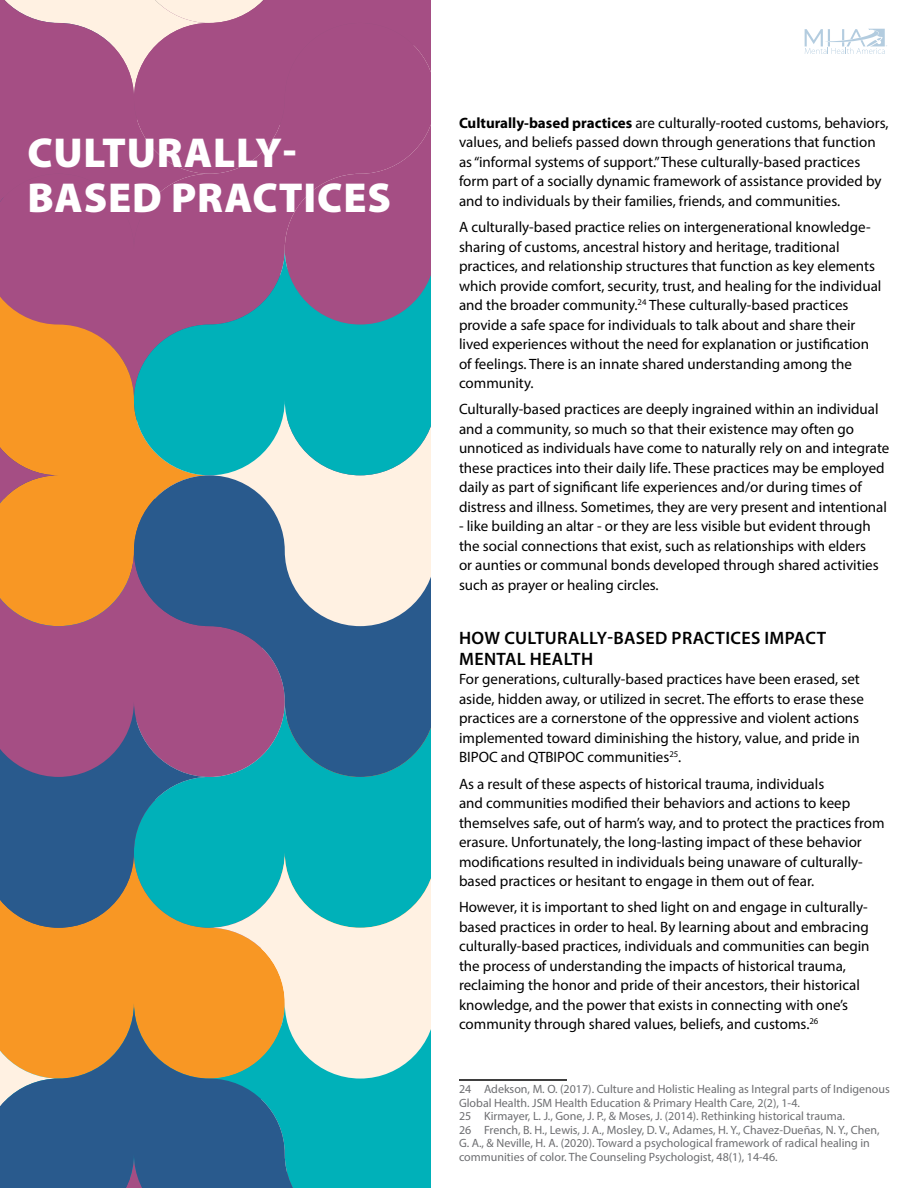
<style>
.page{position:relative;width:918px;height:1188px;background:#fff}
.page>*{position:absolute;margin:0;border:0;box-sizing:border-box;transform-origin:0 0}
.Sections{font:900 42px/45px "Myriad Pro";letter-spacing:.02em;color:#fff}
.t1{font:600 18px/21px "Myriad Pro";letter-spacing:.02em;color:#000}
.t2{font:15px/19.5px "Myriad Pro";color:#000}
.Footnote_text{font:12px/13.5px "Myriad Pro";color:#6d6e71}
.s1{font-weight:700}
</style>
<div class="page">
<svg style="left:805px;top:29px;width:82px;height:25px"></svg>
<hr style="left:459px;top:1079px;width:108px;height:2px;background:#000">
<svg style="left:0;top:0;width:134px;height:23px;background:#f0d6d2"></svg>
<div style="left:0;top:23px;width:134px;height:151px;background:#a54e84"></div>
<div style="left:209px;top:777px;width:221px;height:75px;background:#00b1b9"></div>
<svg style="left:209px;top:852px;width:221px;height:336px;background:#74cecb"></svg>
<div style="left:0;top:174px;width:134px;height:151px;background:#a54e84"></div>
<svg style="left:0;top:325px;width:134px;height:301px;background:#ef8f2d"></svg>
<svg style="left:0;top:626px;width:209px;height:302px;background:#5a688b"></svg>
<div style="left:0;top:928px;width:285px;height:75px;background:#f89724"></div>
<svg style="left:134px;top:174px;width:296px;height:301px;background:#5a839f"></svg>
<svg style="left:134px;top:475px;width:296px;height:302px;background:#787e9f"></svg>
<svg style="left:0;top:1003px;width:360px;height:185px;background:#69857f"></svg>
<svg style="left:134px;top:0;width:296px;height:174px;background:#ab5a8b"></svg>
<p class="Sections" style="left:27px;top:128px;width:365px">CULTURALLY-<br>BASED PRACTICES</p>
<p class="t2" style="left:459px;top:113px;width:431px"><span class="s1">Culturally-based practices</span> are culturally-rooted customs, behaviors, values, and beliefs passed down through generations that function as “informal systems of support.” These culturally-based practices form part of a socially dynamic framework of assistance provided by and to individuals by their families, friends, and communities.</p>
<p class="t2" style="left:459px;top:217px;width:424px">A culturally-based practice relies on intergenerational knowledge&shy;sharing of customs, ancestral history and heritage, traditional practices, and relationship structures that function as key elements which provide comfort, security, trust, and healing for the individual and the broader community.<sup>24</sup> These culturally-based practices provide a safe space for individuals to talk about and share their lived experiences without the need for explanation or justification of feelings. There is an innate shared understanding among the community.</p>
<p class="t2" style="left:459px;top:399px;width:432px">Culturally-based practices are deeply ingrained within an individual and a community, so much so that their existence may often go unnoticed as individuals have come to naturally rely on and integrate these practices into their daily life. These practices may be employed daily as part of significant life experiences and/or during times of distress and illness. Sometimes, they are very present and intentional</p>
<p class="t2" style="left:459px;top:516px;width:421px">- like building an altar - or they are less visible but evident through the social connections that exist, such as relationships with elders or aunties or communal bonds developed through shared activities such as prayer or healing circles.</p>
<h2 class="t1" style="left:459px;top:627px;width:368px">HOW CULTURALLY-BASED PRACTICES IMPACT<br>MENTAL HEALTH</h2>
<p class="t2" style="left:459px;top:669px;width:406px">For generations, culturally-based practices have been erased, set aside, hidden away, or utilized in secret. The efforts to erase these practices are a cornerstone of the oppressive and violent actions implemented toward diminishing the history, value, and pride in BIPOC and QTBIPOC communities<sup>25</sup>.</p>
<p class="t2" style="left:459px;top:774px;width:427px">As a result of these aspects of historical trauma, individuals<br>and communities modified their behaviors and actions to keep themselves safe, out of harm’s way, and to protect the practices from erasure. Unfortunately, the long-lasting impact of these behavior modifications resulted in individuals being unaware of culturally&shy;based practices or hesitant to engage in them out of fear.</p>
<p class="t2" style="left:459px;top:897px;width:412px">However, it is important to shed light on and engage in culturally&shy;based practices in order to heal. By learning about and embracing culturally-based practices, individuals and communities can begin the process of understanding the impacts of historical trauma, reclaiming the honor and pride of their ancestors, their historical knowledge, and the power that exists in connecting with one’s community through shared values, beliefs, and customs.<sup>26</sup></p>
<p class="Footnote_text" style="left:459px;top:1083px;width:432px">24 Adekson, M. O. (2017). Culture and Holistic Healing as Integral parts of Indigenous<br>Global Health. JSM Health Education &amp; Primary Health Care, 2(2), 1-4.</p>
<p class="Footnote_text" style="left:459px;top:1110px;width:388px">25 Kirmayer, L. J., Gone, J. P., &amp; Moses, J. (2014). Rethinking historical trauma.</p>
<p class="Footnote_text" style="left:459px;top:1123px;width:422px">26 French, B. H., Lewis, J. A., Mosley, D. V., Adames, H. Y., Chavez-Dueñas, N. Y., Chen,<br>G. A., &amp; Neville, H. A. (2020). Toward a psychological framework of radical healing in communities of color. The Counseling Psychologist, 48(1), 14-46.</p>
</div>
